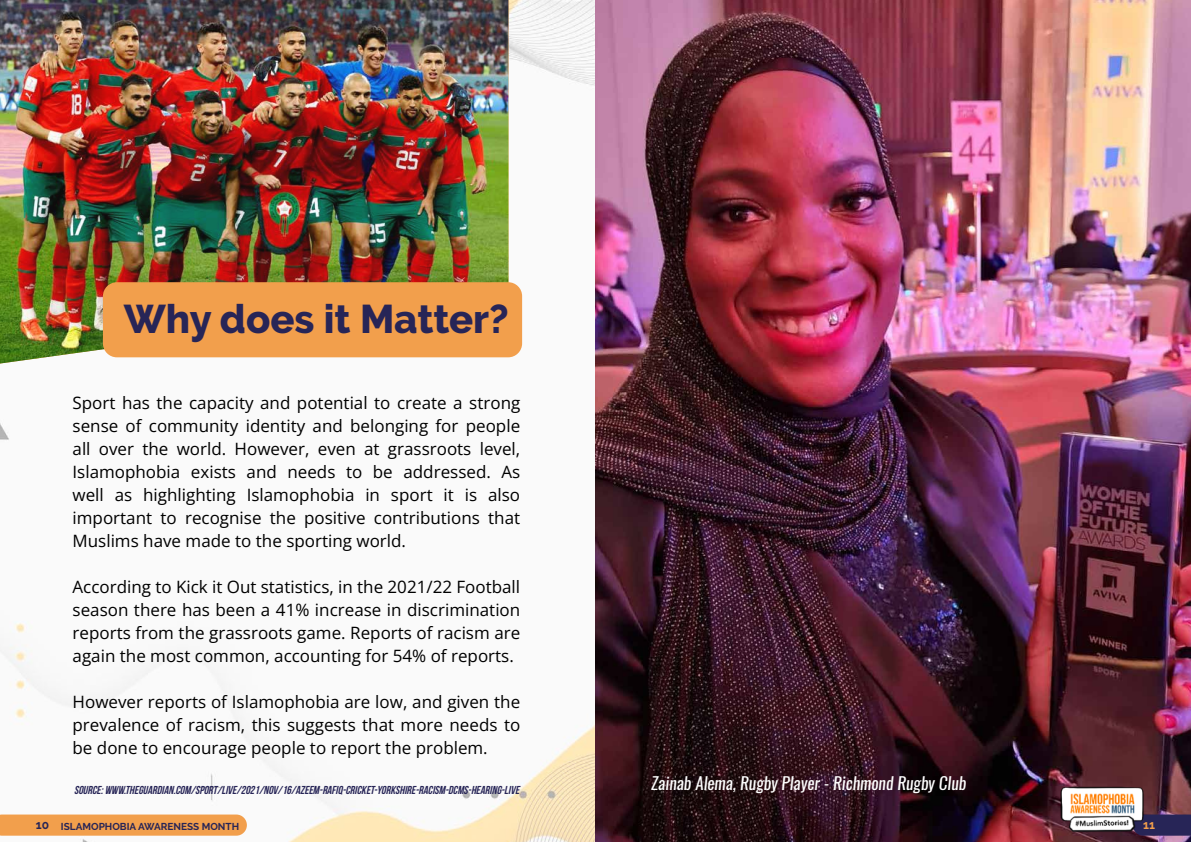
<style>
.page{position:relative;width:1191px;height:842px;background:#fff}
.page>*{position:absolute;margin:0;border:0;box-sizing:border-box;transform-origin:0 0}
.t1{font:800 39.9px "Raleway";color:#272557}
.t2{font:17px/23px "Open Sans";color:#000;text-align:justify}
.t3{font:italic 17px "Oswald";color:#fff}
.t4{font:700 12px "Raleway";color:#f29f4c}
.t5{font:italic 700 11.5px "Bebas Neue";color:#272557}
.t6{font:700 10px "Raleway";color:#272557}
.s1{font-size:12px}
</style>
<div class="page">
<img style="left:0;top:0;width:595px;height:842px">
<img style="left:0;top:0;width:508px;height:364px">
<div style="left:103px;top:282px;width:419px;height:75px;background:#f29f4c;border-radius:14px"></div>
<img style="left:595px;top:0;width:596px;height:842px">
<svg style="left:0;top:814px;width:247px;height:22px;background:#f2a354"></svg>
<svg style="left:1152px;top:814px;width:39px;height:22px"></svg>
<img style="left:1051px;top:758px;width:101px;height:84px">
<h1 class="t1" style="left:124px;top:296px;width:386px">Why does it Matter?</h1>
<p class="t2" style="left:73px;top:390px;width:449px">Sport has the capacity and potential to create a strong sense of community identity and belonging for people all over the world. However, even at grassroots level, Islamophobia exists and needs to be addressed. As well as highlighting Islamophobia in sport it is also important to recognise the positive contributions that Muslims have made to the sporting world.</p>
<p class="t2" style="left:73px;top:574px;width:449px">According to Kick it Out statistics, in the 2021/22 Football season there has been a 41% increase in discrimination reports from the grassroots game. Reports of racism are again the most common, accounting for 54% of reports.</p>
<p class="t2" style="left:73px;top:689px;width:449px">However reports of Islamophobia are low, and given the prevalence of racism, this suggests that more needs to be done to encourage people to report the problem.</p>
<p class="t5" style="left:74px;top:784px;width:449px">SOURCE:WWW.THEGUARDIAN.COM/SPORT/LIVE/2021/NOV/16/AZEEM-RAFIQ-CRICKET-YORKSHIRE-RACISM-DCMS-HEARING-LIVE</p>
<p class="t3" style="left:651px;top:771px;width:317px">Zainab Alema, Rugby Player - Richmond Rugby Club</p>
<p class="t6" style="left:36px;top:820px;width:205px"><span class="s1">10</span> ISLAMOPHOBIA AWARENESS MONTH</p>
<p class="t4" style="left:1143px;top:818px;width:13px">11</p>
</div>
